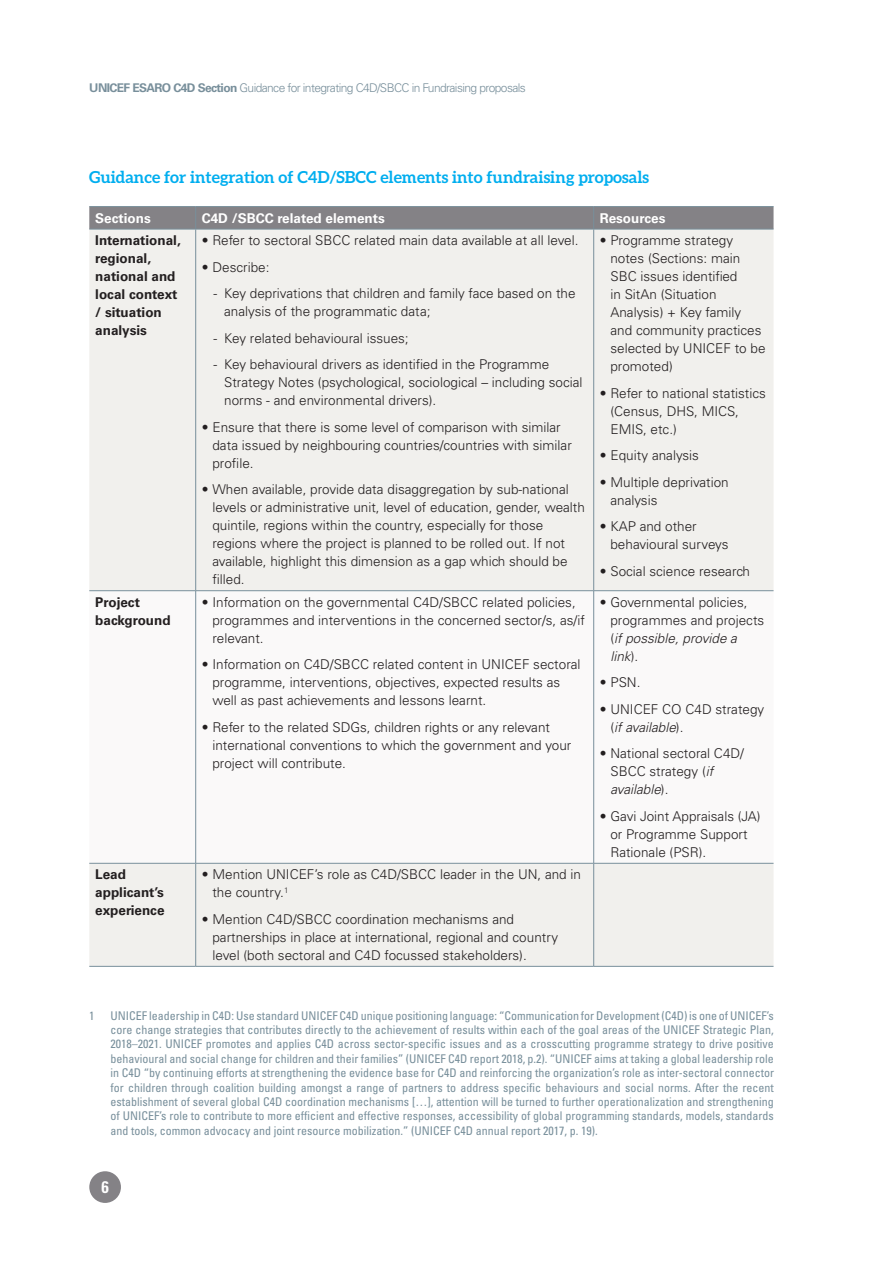
<style>
.page{position:relative;width:893px;height:1263px;background:#fff}
.page>*{position:absolute;margin:0;border:0;box-sizing:border-box;transform-origin:0 0}
.t1{font:700 condensed 16.8px "Univers LT Std";color:#fff}
.t2{font:700 16.5px "Aleo";color:#00aeef}
.t3{font:300 13.5px/18px "Univers LT Std";color:#231f20}
.t4{font:700 13.5px/18px "Univers LT Std";color:#231f20}
.t5{font:700 13.5px "Univers LT Std";color:#fff}
.t6{font:condensed 12px/14.4px "Univers LT Std";color:#788f9b;text-align:justify}
.t7{font:300 12px "Univers LT Std";letter-spacing:-.05em;color:#788f9b}
.s1{font-weight:700}
.s2{font-style:italic}
</style>
<div class="page">
<div style="left:89px;top:1171px;width:32px;height:32px;background:#848286;border-radius:50%"></div>
<div style="left:89px;top:230px;width:684px;height:736px;background:#f1f0ed"></div>
<svg style="left:89px;top:591px;width:684px;height:272px"></svg>
<hr style="left:89px;top:206px;width:107px;height:1px;background:#788f9b">
<hr style="left:196px;top:206px;width:398px;height:1px;background:#788f9b">
<hr style="left:594px;top:206px;width:179px;height:1px;background:#788f9b">
<div style="left:89px;top:207px;width:684px;height:22px;background:#848286"></div>
<hr style="left:89px;top:229px;width:107px;height:1px;background:#788f9b">
<hr style="left:196px;top:229px;width:398px;height:1px;background:#788f9b">
<hr style="left:195px;top:229px;width:1px;height:361px;background:#788f9b">
<hr style="left:594px;top:229px;width:179px;height:1px;background:#788f9b">
<hr style="left:593px;top:229px;width:1px;height:361px;background:#788f9b">
<hr style="left:89px;top:590px;width:107px;height:1px;background:#788f9b">
<hr style="left:196px;top:590px;width:398px;height:1px;background:#788f9b">
<hr style="left:195px;top:591px;width:1px;height:272px;background:#788f9b">
<hr style="left:594px;top:590px;width:179px;height:1px;background:#788f9b">
<hr style="left:593px;top:591px;width:1px;height:272px;background:#788f9b">
<hr style="left:89px;top:863px;width:107px;height:1px;background:#788f9b">
<hr style="left:196px;top:863px;width:398px;height:1px;background:#788f9b">
<hr style="left:195px;top:863px;width:1px;height:103px;background:#788f9b">
<hr style="left:594px;top:863px;width:179px;height:1px;background:#788f9b">
<hr style="left:593px;top:863px;width:1px;height:103px;background:#788f9b">
<hr style="left:89px;top:966px;width:107px;height:1px;background:#788f9b">
<hr style="left:196px;top:966px;width:398px;height:1px;background:#788f9b">
<hr style="left:594px;top:966px;width:179px;height:1px;background:#788f9b">
<p class="t7" style="left:89px;top:80px;width:438px"><span class="s1">UNICEF ESARO C4D Section</span> Guidance for integrating C4D/SBCC in Fundraising proposals</p>
<p class="t2" style="left:89px;top:168px;width:561px">Guidance for integration of C4D/SBCC elements into fundraising proposals</p>
<p class="t5" style="left:95px;top:210px;width:57px">Sections</p>
<p class="t5" style="left:202px;top:210px;width:185px">C4D /SBCC related elements</p>
<p class="t5" style="left:600px;top:210px;width:67px">Resources</p>
<p class="t4" style="left:95px;top:232px;width:87px">International, regional, national and local context / situation analysis</p>
<p class="t3" style="left:202px;top:231px;width:378px">• Refer to sectoral SBCC related main data available at all level.</p>
<p class="t3" style="left:610px;top:231px;width:157px;text-indent:-11px">• Programme strategy notes (Sections: main<br>SBC issues identified<br>in SitAn (Situation<br>Analysis) + Key family and community practices selected by UNICEF to be promoted)</p>
<p class="t3" style="left:610px;top:384px;width:157px;text-indent:-11px">• Refer to national statistics (Census, DHS, MICS,<br>EMIS, etc.)</p>
<p class="t3" style="left:600px;top:446px;width:101px">• Equity analysis</p>
<p class="t3" style="left:610px;top:473px;width:120px;text-indent:-11px">• Multiple deprivation analysis</p>
<p class="t3" style="left:610px;top:517px;width:119px;text-indent:-11px">• KAP and other behavioural surveys</p>
<p class="t3" style="left:600px;top:562px;width:152px">• Social science research</p>
<p class="t3" style="left:202px;top:258px;width:69px">• Describe:</p>
<p class="t3" style="left:224px;top:284px;width:353px;text-indent:-11px">- Key deprivations that children and family face based on the analysis of the programmatic data;</p>
<p class="t3" style="left:213px;top:329px;width:197px">- Key related behavioural issues;</p>
<p class="t3" style="left:224px;top:355px;width:360px;text-indent:-11px">- Key behavioural drivers as identified in the Programme<br>Strategy Notes (psychological, sociological – including social norms - and environmental drivers).</p>
<p class="t3" style="left:212px;top:418px;width:361px;text-indent:-11px">• Ensure that there is some level of comparison with similar data issued by neighbouring countries/countries with similar profile.</p>
<p class="t3" style="left:212px;top:480px;width:374px;text-indent:-11px">• When available, provide data disaggregation by sub-national levels or administrative unit, level of education, gender, wealth quintile, regions within the country, especially for those regions where the project is planned to be rolled out. If not available, highlight this dimension as a gap which should be filled.</p>
<p class="t4" style="left:95px;top:593px;width:77px">Project background</p>
<p class="t3" style="left:212px;top:593px;width:374px;text-indent:-11px">• Information on the governmental C4D/SBCC related policies, programmes and interventions in the concerned sector/s, as/if relevant.</p>
<p class="t3" style="left:212px;top:655px;width:370px;text-indent:-11px">• Information on C4D/SBCC related content in UNICEF sectoral programme, interventions, objectives, expected results as well as past achievements and lessons learnt.</p>
<p class="t3" style="left:212px;top:718px;width:360px;text-indent:-11px">• Refer to the related SDGs, children rights or any relevant international conventions to which the government and your project will contribute.</p>
<p class="t4" style="left:95px;top:865px;width:71px">Lead applicant’s experience</p>
<p class="t3" style="left:212px;top:865px;width:370px;text-indent:-11px">• Mention UNICEF’s role as C4D/SBCC leader in the UN, and in the country.<sup>1</sup></p>
<p class="t3" style="left:212px;top:910px;width:347px;text-indent:-11px">• Mention C4D/SBCC coordination mechanisms and partnerships in place at international, regional and country level (both sectoral and C4D focussed stakeholders).</p>
<p class="t3" style="left:610px;top:593px;width:155px;text-indent:-11px">• Governmental policies, programmes and projects (<span class="s2">if possible, provide a link</span>).</p>
<p class="t3" style="left:600px;top:673px;width:42px">• PSN.</p>
<p class="t3" style="left:610px;top:700px;width:155px;text-indent:-11px">• UNICEF CO C4D strategy (<span class="s2">if available</span>).</p>
<p class="t3" style="left:610px;top:744px;width:135px;text-indent:-11px">• National sectoral C4D/<br>SBCC strategy (<span class="s2">if available</span>).</p>
<p class="t3" style="left:610px;top:807px;width:152px;text-indent:-11px">• Gavi Joint Appraisals (JA) or Programme Support<br>Rationale (PSR).</p>
<p class="t6" style="left:89px;top:1008px;width:7px">1</p>
<p class="t6" style="left:111px;top:1008px;width:665px">UNICEF leadership in C4D: Use standard UNICEF C4D unique positioning language: “Communication for Development (C4D) is one of UNICEF’s core change strategies that contributes directly to the achievement of results within each of the goal areas of the UNICEF Strategic Plan, 2018–2021. UNICEF promotes and applies C4D across sector-specific issues and as a crosscutting programme strategy to drive positive behavioural and social change for children and their families” (UNICEF C4D report 2018, p.2). “UNICEF aims at taking a global leadership role in C4D “by continuing efforts at strengthening the evidence base for C4D and reinforcing the organization’s role as inter-sectoral connector for children through coalition building amongst a range of partners to address specific behaviours and social norms. After the recent establishment of several global C4D coordination mechanisms […], attention will be turned to further operationalization and strengthening of UNICEF’s role to contribute to more efficient and effective responses, accessibility of global programming standards, models, standards and tools, common advocacy and joint resource mobilization.” (UNICEF C4D annual report 2017, p. 19).</p>
<p class="t1" style="left:101px;top:1176px;width:9px">6</p>
</div>
